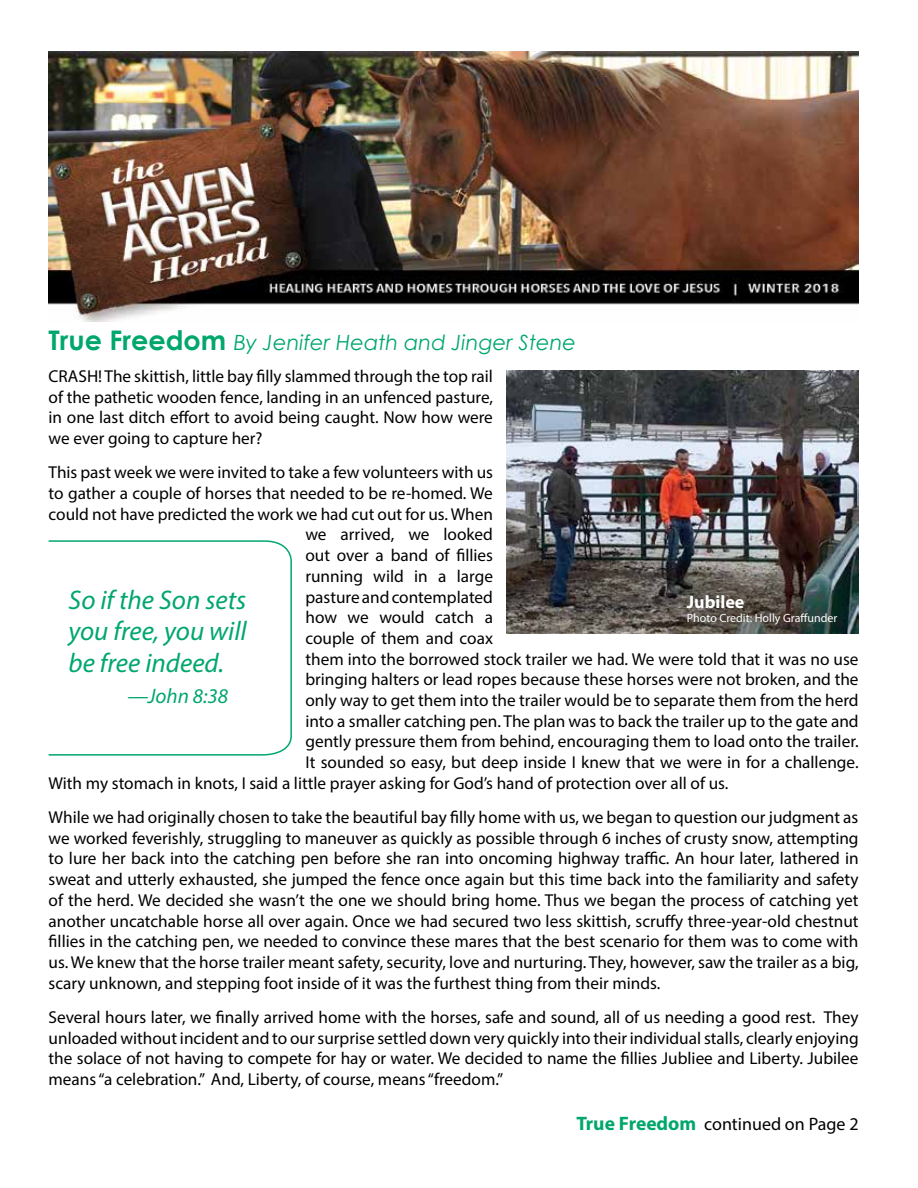
<style>
.page{position:relative;width:918px;height:1188px;background:#fff}
.page>*{position:absolute;margin:0;border:0;box-sizing:border-box;transform-origin:0 0}
.t1{font:italic 27px/31.5px "Myriad Pro";color:#00a76d;text-align:justify}
.t2{font:italic 21px "Century Gothic";color:#00a76d}
.t3{font:italic 21px "Myriad Pro";color:#00a76d}
.t4{font:18px "Myriad Pro";color:#000}
.t5{font:700 18px "Myriad Pro";color:#fff}
.t6{font:17.25px/20.7px "Myriad Pro";color:#000;text-align:justify}
.t7{font:12px "Myriad Pro";color:#fff}
.s1{font-weight:700;font-style:normal;font-size:27px}
.s2{font-weight:700;font-size:19.5px;color:#00a76d}
</style>
<div class="page">
<img style="left:507px;top:370px;width:352px;height:264px">
<svg style="left:48px;top:540px;width:244px;height:216px"></svg>
<img style="left:49px;top:52px;width:810px;height:270px">
<p class="t2" style="left:49px;top:328px;width:529px"><span class="s1">True Freedom</span> By Jenifer Heath and Jinger Stene</p>
<p class="t6" style="left:49px;top:366px;width:446px">CRASH! The skittish, little bay filly slammed through the top rail of the pathetic wooden fence, landing in an unfenced pasture, in one last ditch effort to avoid being caught. Now how were we ever going to capture her?</p>
<p class="t6" style="left:49px;top:462px;width:446px">This past week we were invited to take a few volunteers with us</p>
<p class="t6" style="left:49px;top:483px;width:446px">to gather a couple of horses that needed to be re-homed. We</p>
<p class="t6" style="left:49px;top:503px;width:446px">could not have predicted the work we had cut out for us. When</p>
<p class="t6" style="left:305px;top:524px;width:189px">we arrived, we looked</p>
<p class="t6" style="left:305px;top:545px;width:189px">out over a band of fillies</p>
<p class="t6" style="left:305px;top:565px;width:189px">running wild in a large</p>
<p class="t6" style="left:305px;top:586px;width:189px">pasture and contemplated</p>
<p class="t6" style="left:305px;top:607px;width:189px">how we would catch a</p>
<p class="t6" style="left:305px;top:628px;width:189px">couple of them and coax</p>
<p class="t6" style="left:305px;top:648px;width:555px">them into the borrowed stock trailer we had. We were told that it was no use</p>
<p class="t6" style="left:305px;top:669px;width:555px">bringing halters or lead ropes because these horses were not broken, and the</p>
<p class="t6" style="left:305px;top:690px;width:555px">only way to get them into the trailer would be to separate them from the herd</p>
<p class="t6" style="left:305px;top:710px;width:555px">into a smaller catching pen. The plan was to back the trailer up to the gate and</p>
<p class="t6" style="left:305px;top:731px;width:555px">gently pressure them from behind, encouraging them to load onto the trailer.</p>
<p class="t6" style="left:305px;top:752px;width:555px">It sounded so easy, but deep inside I knew that we were in for a challenge.</p>
<p class="t6" style="left:49px;top:772px;width:681px">With my stomach in knots, I said a little prayer asking for God’s hand of protection over all of us.</p>
<p class="t6" style="left:49px;top:807px;width:812px">While we had originally chosen to take the beautiful bay filly home with us, we began to question our judgment as we worked feverishly, struggling to maneuver as quickly as possible through 6 inches of crusty snow, attempting to lure her back into the catching pen before she ran into oncoming highway traffic. An hour later, lathered in sweat and utterly exhausted, she jumped the fence once again but this time back into the familiarity and safety of the herd. We decided she wasn’t the one we should bring home. Thus we began the process of catching yet another uncatchable horse all over again. Once we had secured two less skittish, scruffy three-year-old chestnut fillies in the catching pen, we needed to convince these mares that the best scenario for them was to come with us. We knew that the horse trailer meant safety, security, love and nurturing. They, however, saw the trailer as a big, scary unknown, and stepping foot inside of it was the furthest thing from their minds.</p>
<p class="t6" style="left:49px;top:1006px;width:812px">Several hours later, we finally arrived home with the horses, safe and sound, all of us needing a good rest. They unloaded without incident and to our surprise settled down very quickly into their individual stalls, clearly enjoying the solace of not having to compete for hay or water. We decided to name the fillies Jubliee and Liberty. Jubilee means “a celebration.” And, Liberty, of course, means “freedom.”</p>
<h1 class="t1" style="left:69px;top:584px;width:180px">So if the Son sets you free, you will be free indeed.</h1>
<p class="t3" style="left:127px;top:683px;width:102px">—John 8:38</p>
<p class="t5" style="left:687px;top:590px;width:59px">Jubilee</p>
<p class="t7" style="left:687px;top:611px;width:152px">Photo Credit: Holly Graffunder</p>
<p class="t4" style="left:576px;top:1112px;width:284px"><span class="s2">True Freedom</span> continued on Page 2</p>
</div>
